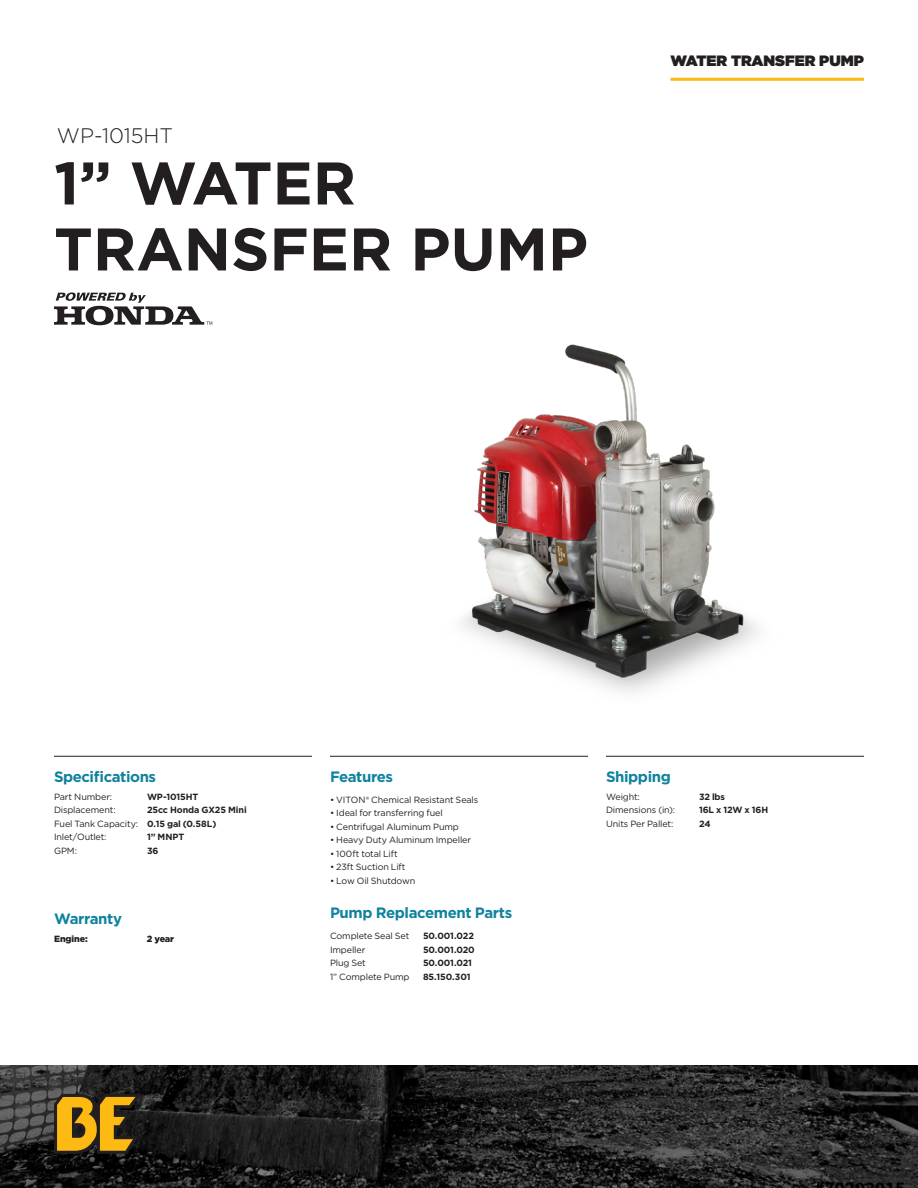
<style>
.page{position:relative;width:918px;height:1188px;background:#fff}
.page>*{position:absolute;margin:0;border:0;box-sizing:border-box;transform-origin:0 0}
.Product_Header{font:700 60px/66px "Gotham";color:#231f20}
.t1{font:300 21px "Gotham";color:#231f20}
.BODY_HEADER_LEFT_ALI{font:700 15px "Gotham";letter-spacing:-.03em;color:#0f839e}
.t2{font:900 15px "Gotham";color:#231f20}
.BODY_HEADER_LEFT_ALI-2{font:9px "Gotham";letter-spacing:-.015em;color:#231f20}
.BODY_HEADER_LEFT_ALI-3{font:700 9px "Gotham";letter-spacing:-.01em;color:#231f20}
.BODY_HEADER_LEFT_ALI-4{font:900 9px "Gotham";letter-spacing:-.01em;color:#231f20}
.s1{font-weight:700}
</style>
<div class="page">
<img style="left:0;top:1066px;width:918px;height:122px">
<svg style="left:54px;top:1094px;width:88px;height:60px;background:#906d18"></svg>
<svg style="left:54px;top:292px;width:158px;height:33px"></svg>
<hr style="left:54px;top:756px;width:258px;height:1px;background:#231f20">
<hr style="left:330px;top:756px;width:258px;height:1px;background:#231f20">
<hr style="left:606px;top:756px;width:258px;height:1px;background:#231f20">
<img style="left:462px;top:344px;width:296px;height:348px">
<hr style="left:670px;top:78px;width:194px;height:3px;background:#fcba13">
<p class="t1" style="left:57px;top:123px;width:118px">WP-1015HT</p>
<p class="Product_Header" style="left:54px;top:150px;width:536px">1” WATER<br>TRANSFER PUMP</p>
<p class="t2" style="left:670px;top:50px;width:195px">WATER TRANSFER PUMP</p>
<p class="BODY_HEADER_LEFT_ALI" style="left:54px;top:767px;width:104px">Specifications</p>
<p class="BODY_HEADER_LEFT_ALI-2" style="left:54px;top:791px;width:60px">Part Number:</p>
<p class="BODY_HEADER_LEFT_ALI-3" style="left:147px;top:791px;width:53px">WP-1015HT</p>
<p class="BODY_HEADER_LEFT_ALI-2" style="left:54px;top:805px;width:63px">Displacement:</p>
<p class="BODY_HEADER_LEFT_ALI-3" style="left:147px;top:804px;width:101px">25cc Honda GX25 Mini</p>
<p class="BODY_HEADER_LEFT_ALI-2" style="left:54px;top:818px;width:164px">Fuel Tank Capacity: <span class="s1">0.15 gal (0.58L)</span></p>
<p class="BODY_HEADER_LEFT_ALI-2" style="left:54px;top:832px;width:54px">Inlet/Outlet:</p>
<p class="BODY_HEADER_LEFT_ALI-3" style="left:147px;top:831px;width:39px">1” MNPT</p>
<p class="BODY_HEADER_LEFT_ALI-2" style="left:54px;top:845px;width:25px">GPM:</p>
<p class="BODY_HEADER_LEFT_ALI-3" style="left:147px;top:845px;width:13px">36</p>
<p class="BODY_HEADER_LEFT_ALI" style="left:54px;top:909px;width:70px">Warranty</p>
<p class="BODY_HEADER_LEFT_ALI-4" style="left:54px;top:933px;width:35px">Engine:</p>
<p class="BODY_HEADER_LEFT_ALI-4" style="left:147px;top:933px;width:29px">2 year</p>
<p class="BODY_HEADER_LEFT_ALI" style="left:330px;top:767px;width:65px">Features</p>
<p class="BODY_HEADER_LEFT_ALI-2" style="left:330px;top:794px;width:150px">• VITON® Chemical Resistant Seals</p>
<p class="BODY_HEADER_LEFT_ALI-2" style="left:330px;top:808px;width:114px">• Ideal for transferring fuel</p>
<p class="BODY_HEADER_LEFT_ALI-2" style="left:330px;top:821px;width:130px">• Centrifugal Aluminum Pump</p>
<p class="BODY_HEADER_LEFT_ALI-2" style="left:330px;top:835px;width:143px">• Heavy Duty Aluminum Impeller</p>
<p class="BODY_HEADER_LEFT_ALI-2" style="left:330px;top:848px;width:69px">• 100ft total Lift</p>
<p class="BODY_HEADER_LEFT_ALI-2" style="left:330px;top:862px;width:77px">• 23ft Suction Lift</p>
<p class="BODY_HEADER_LEFT_ALI-2" style="left:330px;top:875px;width:87px">• Low Oil Shutdown</p>
<p class="BODY_HEADER_LEFT_ALI" style="left:330px;top:903px;width:184px">Pump Replacement Parts</p>
<p class="BODY_HEADER_LEFT_ALI-2" style="left:330px;top:931px;width:81px">Complete Seal Set</p>
<p class="BODY_HEADER_LEFT_ALI-3" style="left:423px;top:930px;width:52px">50.001.022</p>
<p class="BODY_HEADER_LEFT_ALI-2" style="left:330px;top:944px;width:37px">Impeller</p>
<p class="BODY_HEADER_LEFT_ALI-3" style="left:423px;top:944px;width:53px">50.001.020</p>
<p class="BODY_HEADER_LEFT_ALI-2" style="left:330px;top:958px;width:37px">Plug Set</p>
<p class="BODY_HEADER_LEFT_ALI-3" style="left:423px;top:957px;width:51px">50.001.021</p>
<p class="BODY_HEADER_LEFT_ALI-2" style="left:330px;top:971px;width:81px">1” Complete Pump</p>
<p class="BODY_HEADER_LEFT_ALI-3" style="left:423px;top:971px;width:49px">85.150.301</p>
<p class="BODY_HEADER_LEFT_ALI" style="left:606px;top:767px;width:66px">Shipping</p>
<p class="BODY_HEADER_LEFT_ALI-2" style="left:606px;top:791px;width:35px">Weight:</p>
<p class="BODY_HEADER_LEFT_ALI-3" style="left:699px;top:791px;width:28px">32 lbs</p>
<p class="BODY_HEADER_LEFT_ALI-2" style="left:606px;top:805px;width:71px">Dimensions (in):</p>
<p class="BODY_HEADER_LEFT_ALI-3" style="left:699px;top:804px;width:71px">16L x 12W x 16H</p>
<p class="BODY_HEADER_LEFT_ALI-2" style="left:606px;top:818px;width:69px">Units Per Pallet:</p>
<p class="BODY_HEADER_LEFT_ALI-3" style="left:699px;top:818px;width:13px">24</p>
</div>
